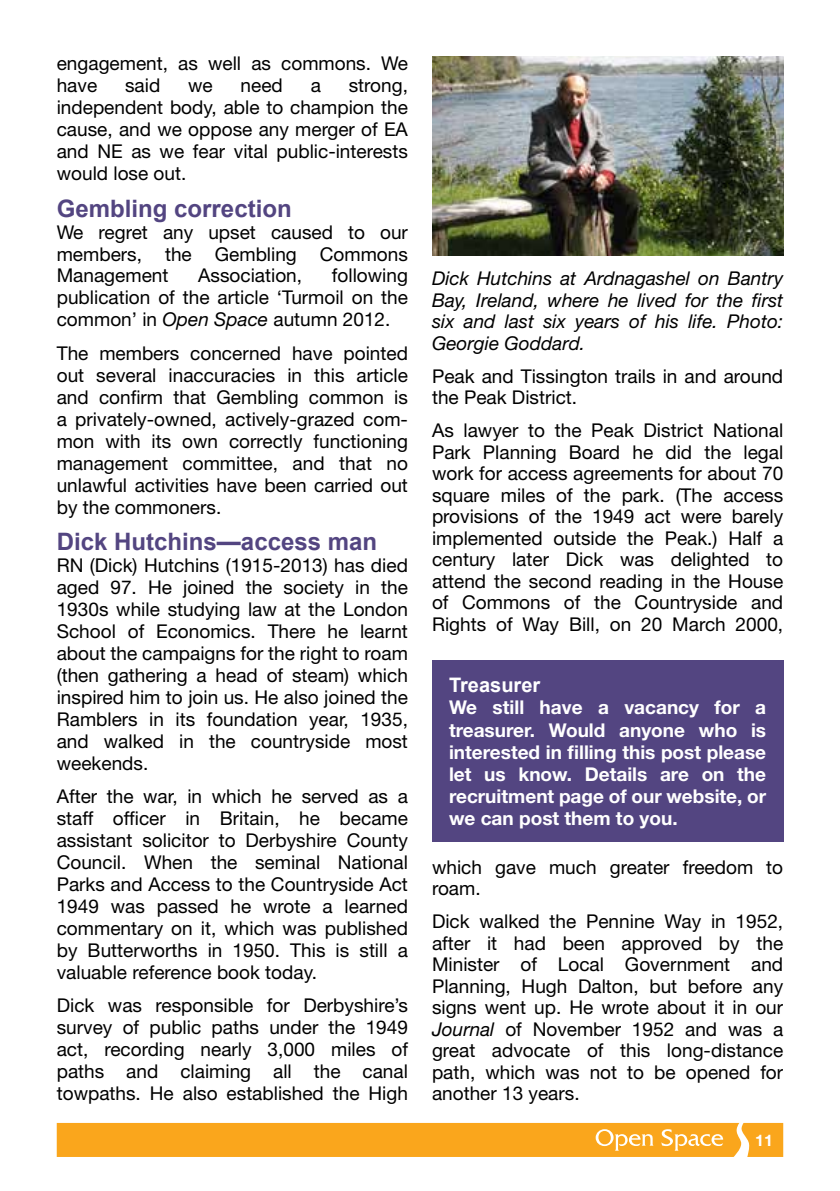
<style>
.page{position:relative;width:840px;height:1191px;background:#fff}
.page>*{position:absolute;margin:0;border:0;box-sizing:border-box;transform-origin:0 0}
.t1{font:700 24px "Arial";color:#534581}
.t2{font:700 20px "Arial";color:#fff}
.t3{font:19px/22px "Helvetica Neue LT Std";color:#000;text-align:justify}
.t4{font:700 19px/22.2px "Helvetica Neue LT Std";color:#fff;text-align:justify}
.t5{font:italic 19px/21.6px "Helvetica Neue LT Std";color:#000;text-align:justify}
.t6{font:700 16px "Helvetica Neue LT Std";color:#fff}
.s1{font-style:italic}
</style>
<div class="page">
<div style="left:432px;top:660px;width:350px;height:182px;background:#534581"></div>
<img style="left:432px;top:57px;width:350px;height:198px">
<div style="left:57px;top:1123px;width:725px;height:34px;background:#faa61c"></div>
<p class="t3" style="left:57px;top:52px;width:352px">engagement, as well as commons. We have</p>
<p class="t3" style="left:125px;top:74px;width:37px">said</p>
<p class="t3" style="left:188px;top:74px;width:26px">we</p>
<p class="t3" style="left:240px;top:74px;width:44px">need</p>
<p class="t3" style="left:310px;top:74px;width:12px">a</p>
<p class="t3" style="left:57px;top:74px;width:352px;text-indent:292px">strong, independent body, able to champion the cause, and we oppose any merger of EA and NE as we fear vital public-interests would lose out.</p>
<p class="t1" style="left:57px;top:192px;width:236px">Gembling correction</p>
<p class="t3" style="left:57px;top:220px;width:352px">We regret any upset caused to our members, the Gembling Commons Management</p>
<p class="t3" style="left:57px;top:264px;width:352px;text-indent:275px">following publication of the article ‘Turmoil on the common’ in <span class="s1">Open Space</span> autumn 2012.</p>
<p class="t3" style="left:57px;top:342px;width:352px">The members concerned have pointed out several inaccuracies in this article and confirm that Gembling common is a privately-owned, actively-grazed com&shy;mon with its own correctly functioning management committee, and that no unlawful activities have been carried out by the commoners.</p>
<p class="t1" style="left:57px;top:526px;width:322px">Dick Hutchins—access man</p>
<p class="t3" style="left:57px;top:554px;width:352px">RN (Dick) Hutchins (1915-2013) has died aged 97. He joined the society in the 1930s while studying law at the London School of Economics. There he learnt about the campaigns for the right to roam (then gathering a head of steam) which inspired him to join us. He also joined the Ramblers in its foundation year, 1935, and walked in the countryside most weekends.</p>
<p class="t3" style="left:57px;top:785px;width:352px">After the war, in which he served as a staff officer in Britain, he became assistant solicitor to Derbyshire County Council. When the seminal National Parks and Access to the Countryside Act 1949 was passed he wrote a learned commentary on it, which was published by Butterworths in 1950. This is still a valuable reference book today.</p>
<p class="t3" style="left:57px;top:994px;width:352px">Dick was responsible for Derbyshire’s survey of public paths under the 1949 act, recording nearly 3,000 miles of paths and claiming all the canal towpaths. He also established the High</p>
<p class="t3" style="left:198px;top:264px;width:105px">Association,</p>
<p class="t5" style="left:432px;top:268px;width:352px">Dick Hutchins at Ardnagashel on Bantry Bay, Ireland, where he lived for the first six and last six years of his life. Photo:<br>Georgie Goddard.</p>
<p class="t3" style="left:432px;top:365px;width:352px">Peak and Tissington trails in and around the Peak District.</p>
<p class="t3" style="left:432px;top:419px;width:352px">As lawyer to the Peak District National Park Planning Board he did the legal work for access agreements for about 70 square miles of the park. (The access provisions of the 1949 act were barely implemented outside the Peak.) Half a century later Dick was delighted to attend the second reading in the House of Commons of the Countryside and Rights of Way Bill, on 20 March 2000,</p>
<p class="t2" style="left:449px;top:672px;width:93px">Treasurer</p>
<p class="t4" style="left:449px;top:696px;width:318px">We still have a vacancy for a treasurer. Would anyone who is interested in filling this post please let us know. Details are on the recruitment page of our website, or we can post them to you.</p>
<p class="t3" style="left:432px;top:856px;width:352px">which gave much greater freedom to roam.</p>
<p class="t3" style="left:432px;top:910px;width:352px">Dick walked the Pennine Way in 1952, after it had been approved by the Minister of Local Government and Planning, Hugh Dalton, but before any signs went up. He wrote about it in our <span class="s1">Journal</span> of November 1952 and was a great advocate of this long-distance path, which was not to be opened for another 13 years.</p>
<p class="t6" style="left:754px;top:1130px;width:19px">11</p>
</div>
